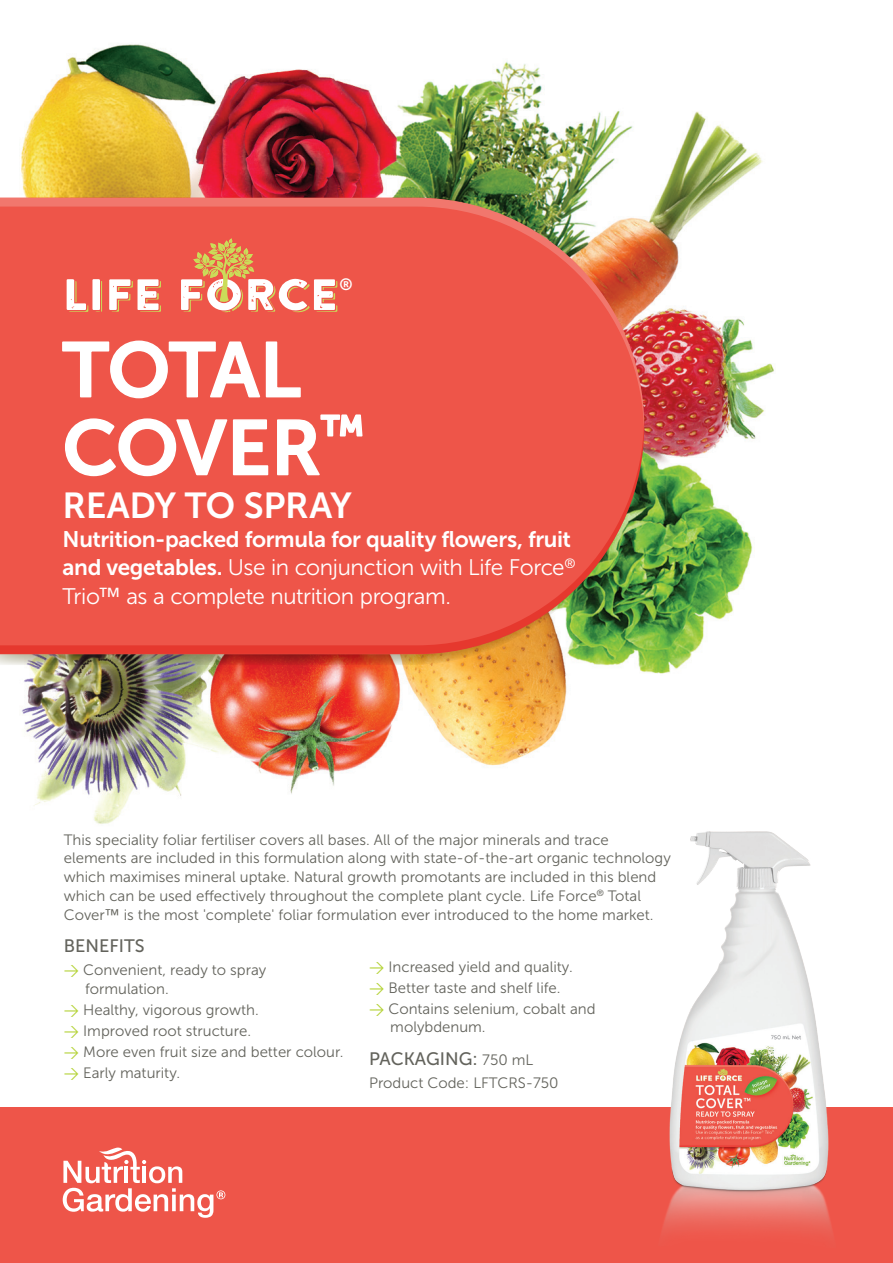
<style>
.page{position:relative;width:893px;height:1263px;background:#fff}
.page>*{position:absolute;margin:0;border:0;box-sizing:border-box;transform-origin:0 0}
.t1{font:76.65px/77.8px "Museo Sans 700";letter-spacing:-.015em;color:#fff}
.t2{font:36px "Museo Sans 700";letter-spacing:-.015em;color:#fff}
.t3{font:22.5px/28.5px "Museo Sans 300";letter-spacing:-.02em;color:#fff}
.t4{font:22.5px "Museo Sans 700";letter-spacing:-.015em;color:#fff}
.t5{font:18px "Museo Sans 500";color:#63635c}
.t6{font:16.35px "Museo Sans 700";color:#fff}
.t7{font:15px/18.8px "Museo Sans 300";color:#63635c}
.s1{font-family:"Museo Sans 700"}
.s2{font-family:"Trade Gothic"}
.s3{font-family:"DIN";color:#b3d234}
.s4{font-family:"Museo Sans 300";font-size:15px}
</style>
<div class="page">
<div style="left:0;top:1108px;width:892px;height:155px;background:#ee5549"></div>
<img style="left:0;top:44px;width:774px;height:780px">
<img style="left:0;top:654px;width:636px;height:11px">
<svg style="left:0;top:198px;width:644px;height:143px;background:#e96959"></svg>
<svg style="left:0;top:341px;width:644px;height:313px;background:#e75a4b"></svg>
<svg style="left:63px;top:1147px;width:162px;height:71px"></svg>
<img style="left:621px;top:801px;width:258px;height:431px">
<p class="t6" style="left:340px;top:276px;width:15px">®</p>
<h1 class="t1" style="left:63px;top:331px;width:303px">TOTAL<br>COVER<sup>™</sup></h1>
<h2 class="t2" style="left:63px;top:486px;width:291px">READY TO SPRAY</h2>
<h3 class="t4" style="left:63px;top:526px;width:510px">Nutrition-packed formula for quality flowers, fruit</h3>
<h3 class="t3" style="left:63px;top:553px;width:514px"><span class="s1">and vegetables.</span> Use in conjunction with Life Force<sup>®<br></sup>Trio<span class="s2">™</span> as a complete nutrition program.</h3>
<p class="t7" style="left:64px;top:830px;width:609px">This speciality foliar fertiliser covers all bases. All of the major minerals and trace elements are included in this formulation along with state-of-the-art organic technology which maximises mineral uptake. Natural growth promotants are included in this blend which can be used effectively throughout the complete plant cycle. Life Force<sup>®</sup> Total Cover<span class="s2">™</span> is the most 'complete' foliar formulation ever introduced to the home market.</p>
<p class="t5" style="left:64px;top:936px;width:82px">BENEFITS</p>
<p class="t7" style="left:85px;top:961px;width:183px;text-indent:-21px"><span class="s3">&gt;</span> Convenient, ready to spray formulation.</p>
<p class="t7" style="left:64px;top:999px;width:281px;line-height:20.9px"><span class="s3">&gt;</span> Healthy, vigorous growth.<br><span class="s3">&gt;</span> Improved root structure.<br><span class="s3">&gt;</span> More even fruit size and better colour. <span class="s3">&gt;</span> Early maturity.</p>
<p class="t7" style="left:369px;top:956px;width:228px;line-height:20.9px"><span class="s3">&gt;</span> Increased yield and quality.<br><span class="s3">&gt;</span> Better taste and shelf life.<br><span class="s3">&gt;</span> Contains selenium, cobalt and</p>
<p class="t7" style="left:390px;top:1018px;width:97px">molybdenum.</p>
<p class="t5" style="left:369px;top:1048px;width:166px">PACKAGING: <span class="s4">750 mL</span></p>
<p class="t7" style="left:369px;top:1073px;width:191px">Product Code: LFTCRS-750</p>
</div>
